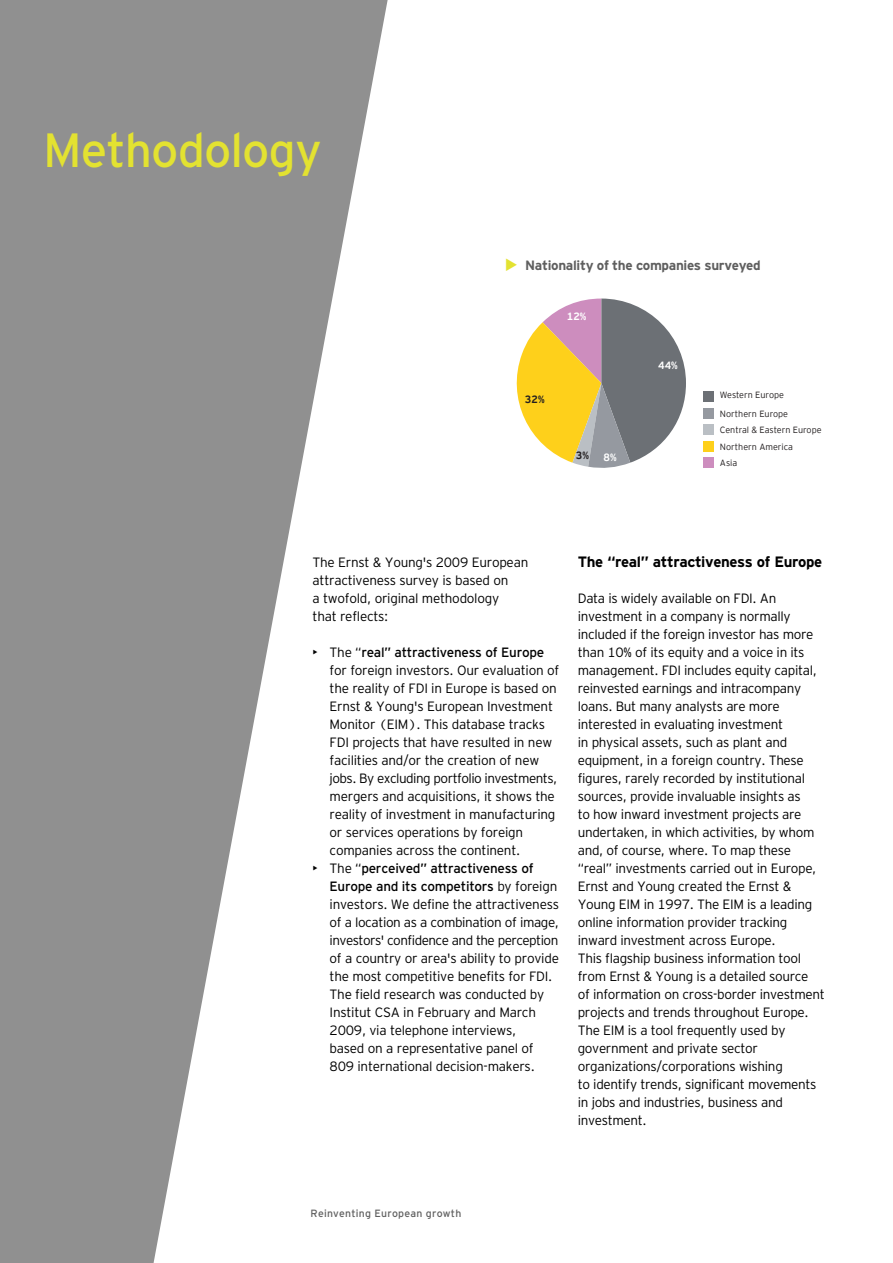
<style>
.page{position:relative;width:893px;height:1263px;background:#fff}
.page>*{position:absolute;margin:0;border:0;box-sizing:border-box;transform-origin:0 0}
.t1{font:48px "EY Interstate";letter-spacing:-.02em;color:#e3e231}
.t2{font:700 15px "EY Interstate";letter-spacing:-.025em;color:#000}
.t3{font:300 13.5px/18px "EY Interstate";letter-spacing:-.025em;color:#000}
.t4{font:700 13.5px "EY Interstate";letter-spacing:-.025em;color:#5f5f5f}
.t5{font:10.5px "EY Interstate";letter-spacing:.02em;color:#5f5f5f}
.t6{font:700 10.5px "EY Interstate";color:#fff}
.t7{font:700 10.5px "EY Interstate";color:#231f20}
.t8{font:300 9px/16.5px "EY Interstate";color:#231f20}
.s1{font-weight:300;font-size:36px;color:#e3e231}
.s2{font-weight:400}
</style>
<div class="page">
<svg style="left:517px;top:299px;width:169px;height:169px"></svg>
<div style="left:703px;top:391px;width:11px;height:11px;background:#6c7075"></div>
<div style="left:703px;top:408px;width:11px;height:10px;background:#9599a0"></div>
<div style="left:703px;top:424px;width:11px;height:11px;background:#babfc4"></div>
<div style="left:703px;top:441px;width:11px;height:11px;background:#fed01b"></div>
<div style="left:703px;top:457px;width:11px;height:11px;background:#cd8dbe"></div>
<svg style="left:0;top:0;width:388px;height:1263px;fill:#909090"></svg>
<h1 class="t1" style="left:43px;top:122px;width:280px">Methodology</h1>
<p class="t4" style="left:504px;top:257px;width:258px"><span class="s1">•</span> Nationality of the companies surveyed</p>
<p class="t6" style="left:567px;top:311px;width:21px">12%</p>
<p class="t7" style="left:525px;top:394px;width:21px">32%</p>
<p class="t7" style="left:576px;top:451px;width:15px">3%</p>
<p class="t6" style="left:603px;top:452px;width:15px">8%</p>
<p class="t6" style="left:658px;top:360px;width:21px">44%</p>
<p class="t8" style="left:720px;top:387px;width:66px">Western Europe</p>
<p class="t8" style="left:720px;top:406px;width:103px">Northern Europe<br>Central &amp; Eastern Europe<br>Northern America<br>Asia</p>
<p class="t3" style="left:313px;top:553px;width:217px">The Ernst &amp; Young's 2009 European attractiveness survey is based on<br>a twofold, original methodology<br>that reflects:</p>
<p class="t3" style="left:330px;top:643px;width:231px;text-indent:-17px">• The “<span class="s2">real” attractiveness of Europe </span>for foreign investors. Our evaluation of the reality of FDI in Europe is based on Ernst &amp; Young's European Investment Monitor (EIM). This database tracks FDI projects that have resulted in new facilities and/or the creation of new jobs. By excluding portfolio investments, mergers and acquisitions, it shows the reality of investment in manufacturing or services operations by foreign companies across the continent.</p>
<p class="t3" style="left:330px;top:859px;width:231px;text-indent:-17px">• The “<span class="s2">perceived” attractiveness of Europe and its competitors</span> by foreign investors. We define the attractiveness of a location as a combination of image, investors' confidence and the perception of a country or area's ability to provide the most competitive benefits for FDI.<br>The field research was conducted by Institut CSA in February and March 2009, via telephone interviews,<br>based on a representative panel of 809 international decision-makers.</p>
<p class="t2" style="left:578px;top:553px;width:246px">The “real” attractiveness of Europe</p>
<p class="t3" style="left:578px;top:589px;width:249px">Data is widely available on FDI. An investment in a company is normally included if the foreign investor has more than 10% of its equity and a voice in its management. FDI includes equity capital, reinvested earnings and intracompany loans. But many analysts are more interested in evaluating investment<br>in physical assets, such as plant and equipment, in a foreign country. These figures, rarely recorded by institutional sources, provide invaluable insights as<br>to how inward investment projects are undertaken, in which activities, by whom and, of course, where. To map these “real” investments carried out in Europe, Ernst and Young created the Ernst &amp; Young EIM in 1997. The EIM is a leading online information provider tracking inward investment across Europe.<br>This flagship business information tool from Ernst &amp; Young is a detailed source<br>of information on cross-border investment projects and trends throughout Europe.<br>The EIM is a tool frequently used by government and private sector organizations/corporations wishing<br>to identify trends, significant movements in jobs and industries, business and investment.</p>
<p class="t5" style="left:311px;top:1207px;width:152px">Reinventing European growth</p>
</div>
